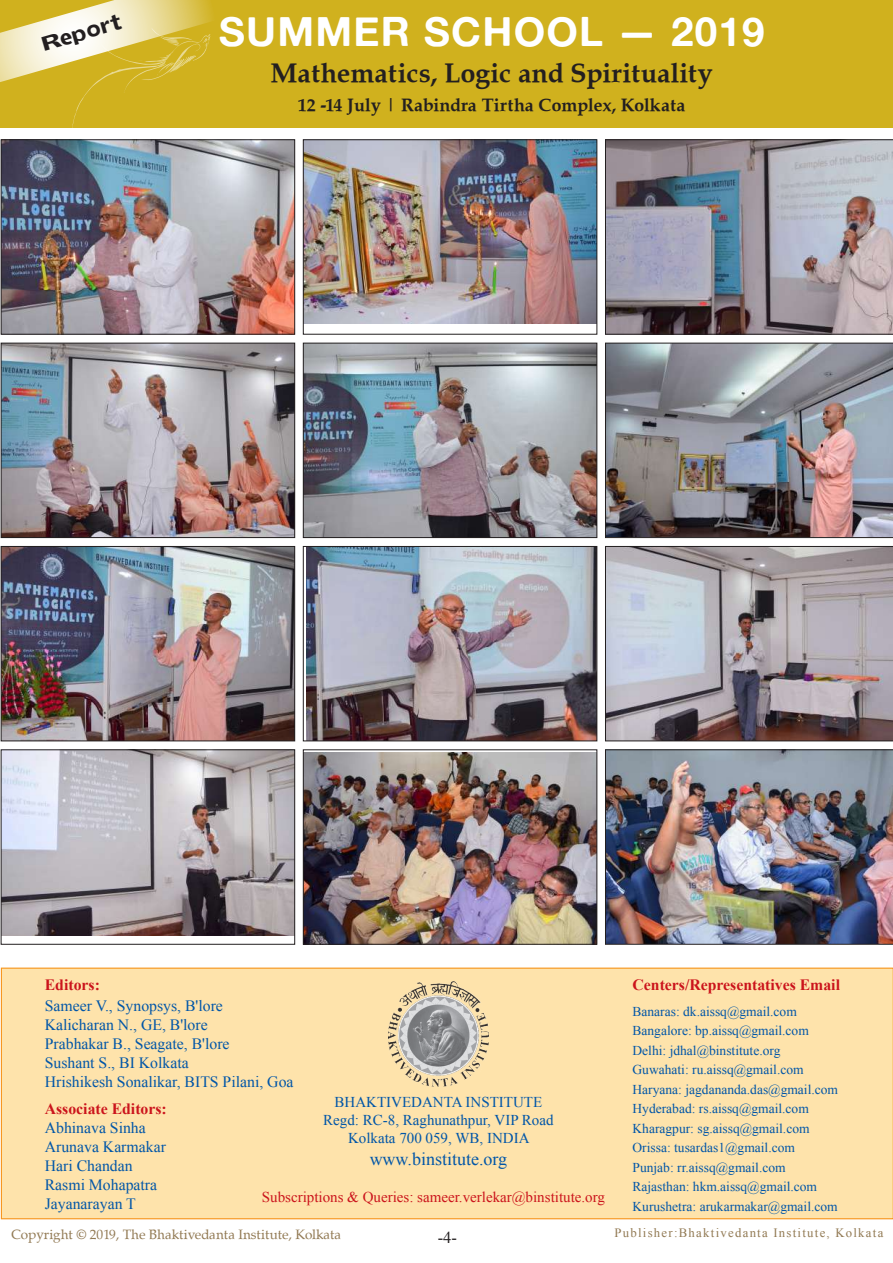
<style>
.page{position:relative;width:893px;height:1263px;background:#fff}
.page>*{position:absolute;margin:0;border:0;box-sizing:border-box;transform-origin:0 0}
.t1{font:40.5px "Alte Haas Grotesk Bold";letter-spacing:.03em;color:#fff}
.t2{font:700 27px "Sca Palatino";color:#231f20}
.t3{font:19.8px "Dorado Headline";color:#231f20}
.t4{font:700 18px "Sca Palatino";color:#231f20}
.t5{font:18px "Times New Roman";color:#0156a8}
.t6{font:16.5px "Times New Roman";color:#231f20}
.t7{font:15.75px/18.9px "Times New Roman";color:#0156a8}
.t8{font:700 15.75px "Times New Roman";color:#cb141c}
.t9{font:15px/18px "Times New Roman";color:#0156a8;text-align:center}
.t10{font:15px "Times New Roman";color:#cb141c}
.t11{font:13.5px/19.5px "Times New Roman";color:#0156a8}
.t12{font:13.5px "Sca Palatino";color:#927a54}
.t13{font:12.75px "Times New Roman";letter-spacing:.1em;color:#927a54}
</style>
<div class="page">
<div style="left:1px;top:0;width:892px;height:128px;background:#d0b11e"></div>
<div style="left:1px;top:968px;width:892px;height:251px;background:#fee3ab"></div>
<div style="left:1px;top:967px;width:892px;height:252px;border:1px solid #f7951d"></div>
<img style="left:389px;top:982px;width:99px;height:105px">
<img style="left:3px;top:142px;width:290px;height:190px">
<div style="left:1px;top:140px;width:294px;height:194px;border:1px solid #231f20"></div>
<img style="left:305px;top:142px;width:290px;height:182px">
<div style="left:303px;top:140px;width:294px;height:194px;border:1px solid #231f20"></div>
<img style="left:605px;top:140px;width:288px;height:194px">
<img style="left:3px;top:345px;width:290px;height:191px">
<div style="left:1px;top:343px;width:294px;height:195px;border:1px solid #231f20"></div>
<img style="left:305px;top:345px;width:290px;height:191px">
<div style="left:303px;top:343px;width:294px;height:195px;border:1px solid #231f20"></div>
<img style="left:605px;top:343px;width:288px;height:195px">
<img style="left:3px;top:548px;width:290px;height:191px">
<div style="left:1px;top:546px;width:294px;height:195px;border:1px solid #231f20"></div>
<img style="left:306px;top:548px;width:289px;height:191px">
<div style="left:303px;top:546px;width:294px;height:195px;border:1px solid #231f20"></div>
<svg style="left:605px;top:546px;width:288px;height:195px;background:#a19ba2"></svg>
<img style="left:3px;top:752px;width:290px;height:184px">
<div style="left:1px;top:750px;width:294px;height:194px;border:1px solid #231f20"></div>
<img style="left:305px;top:753px;width:290px;height:189px">
<div style="left:303px;top:750px;width:294px;height:194px;border:1px solid #231f20"></div>
<img style="left:605px;top:750px;width:288px;height:194px">
<svg style="left:0;top:0;width:211px;height:128px"></svg>
<h3 class="t3" style="left:38px;top:28px;width:82px;rotate:-16deg">Report</h3>
<h1 class="t1" style="left:219px;top:6px;width:548px">SUMMER SCHOOL — 2019</h1>
<h2 class="t2" style="left:271px;top:54px;width:444px">Mathematics, Logic and Spirituality</h2>
<h3 class="t4" style="left:298px;top:91px;width:389px">12 -14 July | Rabindra Tirtha Complex, Kolkata</h3>
<p class="t8" style="left:45px;top:974px;width:57px">Editors:</p>
<p class="t7" style="left:45px;top:996px;width:250px">Sameer V., Synopsys, B'lore<br>Kalicharan N., GE, B'lore<br>Prabhakar B., Seagate, B'lore<br>Sushant S., BI Kolkata<br>Hrishikesh Sonalikar, BITS Pilani, Goa</p>
<p class="t8" style="left:45px;top:1098px;width:124px">Associate Editors:</p>
<p class="t7" style="left:45px;top:1118px;width:123px">Abhinava Sinha<br>Arunava Karmakar<br>Hari Chandan<br>Rasmi Mohapatra<br>Jayanarayan T</p>
<p class="t9" style="left:323px;top:1093px;width:232px">BHAKTIVEDANTA INSTITUTE<br>Regd: RC-8, Raghunathpur, VIP Road<br>Kolkata 700 059, WB, INDIA</p>
<h3 class="t5" style="left:370px;top:1147px;width:139px">www.binstitute.org</h3>
<p class="t10" style="left:262px;top:1187px;width:345px">Subscriptions &amp; Queries: sameer.verlekar@binstitute.org</p>
<p class="t8" style="left:633px;top:974px;width:209px">Centers/Representatives Email</p>
<p class="t11" style="left:633px;top:1001px;width:207px">Banaras: dk.aissq@gmail.com<br>Bangalore: bp.aissq@gmail.com<br>Delhi: jdhal@binstitute.org<br>Guwahati: ru.aissq@gmail.com<br>Haryana: jagdananda.das@gmail.com<br>Hyderabad: rs.aissq@gmail.com<br>Kharagpur: sg.aissq@gmail.com<br>Orissa: tusardas1@gmail.com<br>Punjab: rr.aissq@gmail.com<br>Rajasthan: hkm.aissq@gmail.com<br>Kurushetra: arukarmakar@gmail.com</p>
<p class="t12" style="left:11px;top:1225px;width:331px">Copyright © 2019, The Bhaktivedanta Institute, Kolkata</p>
<p class="t6" style="left:438px;top:1226px;width:21px">-4-</p>
<p class="t13" style="left:614px;top:1224px;width:270px">Publisher:Bhaktivedanta Institute, Kolkata</p>
</div>
